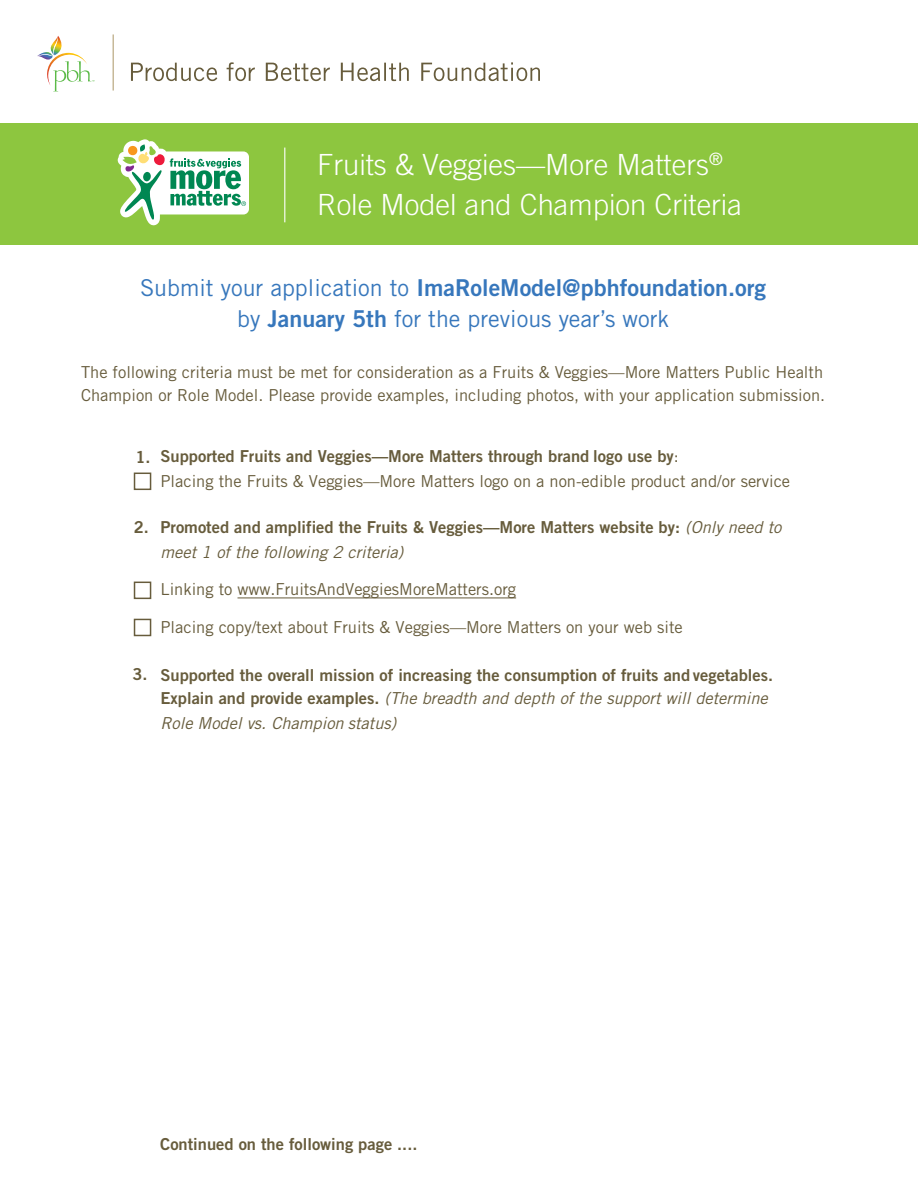
<style>
.page{position:relative;width:918px;height:1188px;background:#fff}
.page>*{position:absolute;margin:0;border:0;box-sizing:border-box;transform-origin:0 0}
.t1{font:300 29.25px/40.2px "Trade Gothic LT Std";color:#fff}
.t2{font:23.25px "Trade Gothic LT Std Bd 2";color:#3777bc}
.t3{font:23.25px "Trade Gothic LT Std";color:#3777bc}
.t4{font:16.5px/22.5px "Trade Gothic LT Std";color:#675c3c}
.t5{font:16.5px "Trade Gothic LT Std Bd 2";color:#675c3c}
.t6{font:italic 16.5px/24.3px "Trade Gothic LT Std";color:#675c3c}
.s1{font-family:"Trade Gothic LT Std"}
.s2{font-family:"Trade Gothic LT Std Bd 2"}
.s3{font-family:"Trade Gothic LT Std";font-style:italic}
.s4{font-family:"Trade Gothic LT Std Bd 2";font-style:normal}
</style>
<div class="page">
<hr style="left:238px;top:598px;width:278px;height:1px;background:#675c3c">
<div style="left:1px;top:123px;width:917px;height:121px;background:#8dc63f"></div>
<svg style="left:118px;top:139px;width:131px;height:86px"></svg>
<hr style="left:284px;top:148px;width:1px;height:74px;background:#fff">
<div style="left:134px;top:473px;width:17px;height:17px;border:2px solid #675c3c"></div>
<div style="left:134px;top:582px;width:17px;height:17px;border:2px solid #675c3c"></div>
<div style="left:134px;top:619px;width:17px;height:17px;border:2px solid #675c3c"></div>
<svg style="left:37px;top:36px;width:57px;height:56px"></svg>
<hr style="left:113px;top:34px;width:1px;height:57px;background:#ab9766">
<svg style="left:131px;top:62px;width:409px;height:19px"></svg>
<h1 class="t1" style="left:317px;top:144px;width:426px">Fruits &amp; Veggies—More Matters<sup>®<br></sup>Role Model and Champion Criteria</h1>
<h2 class="t2" style="left:140px;top:273px;width:628px"><span class="s1">Submit your application to</span> ImaRoleModel@pbhfoundation.org</h2>
<h2 class="t3" style="left:237px;top:304px;width:433px">by <span class="s2">January 5th</span> for the previous year’s work</h2>
<p class="t4" style="left:81px;top:361px;width:746px">The following criteria must be met for consideration as a Fruits &amp; Veggies—More Matters Public Health<br>Champion or Role Model. Please provide examples, including photos, with your application submission.</p>
<p class="t5" style="left:135px;top:447px;width:17px">1.</p>
<p class="t5" style="left:134px;top:517px;width:17px">2.</p>
<p class="t5" style="left:132px;top:664px;width:17px">3.</p>
<p class="t5" style="left:161px;top:446px;width:520px">Supported Fruits and Veggies—More Matters through brand logo use by<span class="s1">:</span></p>
<p class="t4" style="left:161px;top:470px;width:631px">Placing the Fruits &amp; Veggies—More Matters logo on a non-edible product and/or service</p>
<p class="t5" style="left:161px;top:517px;width:622px">Promoted and amplified the Fruits &amp; Veggies—More Matters website by: <span class="s3">(Only need to</span></p>
<p class="t6" style="left:161px;top:540px;width:244px">meet 1 of the following 2 criteria)</p>
<p class="t4" style="left:161px;top:578px;width:357px">Linking to www.FruitsAndVeggiesMoreMatters.org</p>
<p class="t4" style="left:161px;top:615px;width:524px">Placing copy/text about Fruits &amp; Veggies—More Matters on your web site</p>
<p class="t5" style="left:161px;top:665px;width:614px">Supported the overall mission of increasing the consumption of fruits and vegetables.</p>
<p class="t6" style="left:161px;top:687px;width:609px"><span class="s4">Explain and provide examples.</span> (The breadth and depth of the support will determine<br>Role Model vs. Champion status)</p>
<p class="t5" style="left:160px;top:1134px;width:259px">Continued on the following page ....</p>
</div>
